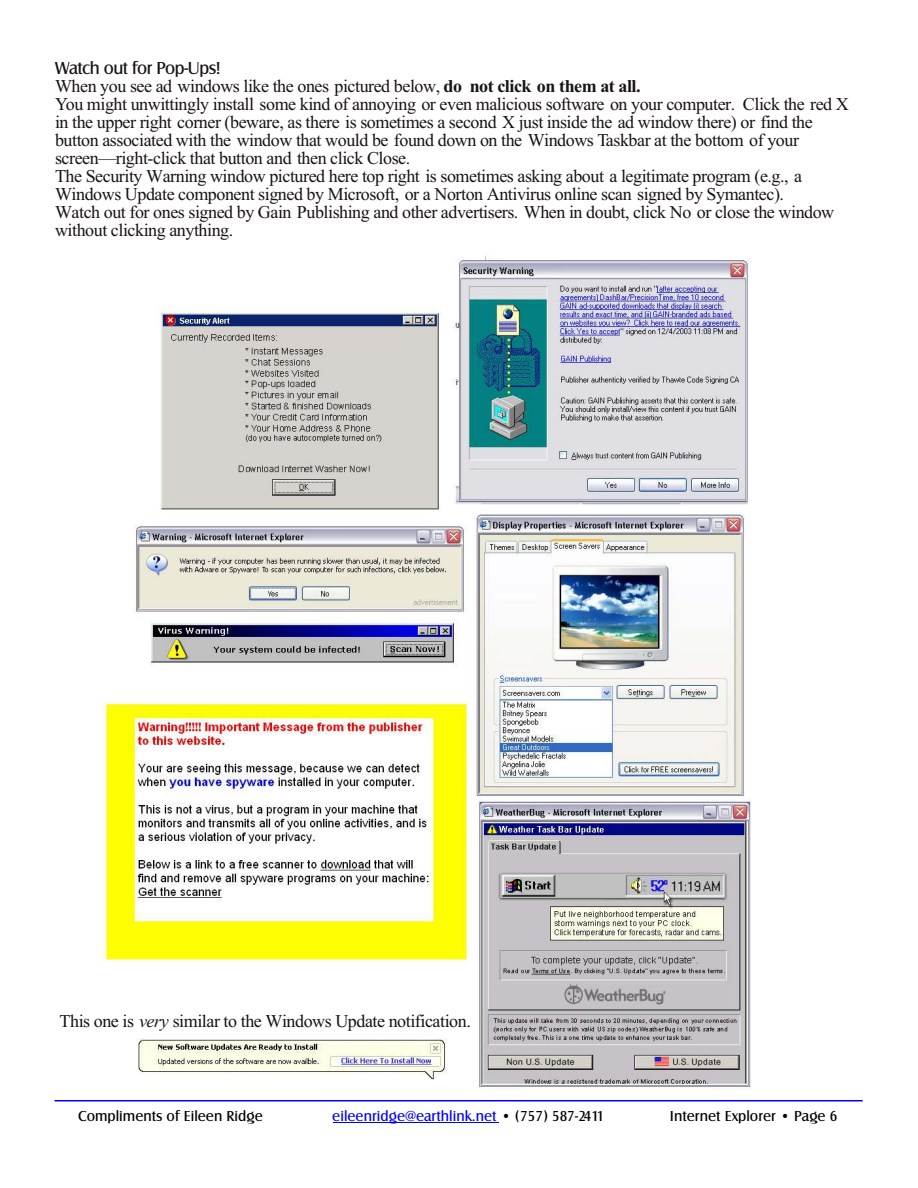
<style>
.page{position:relative;width:918px;height:1188px;background:#fff}
.page>*{position:absolute;margin:0;border:0;box-sizing:border-box;transform-origin:0 0}
.t1{font:18px/18px "Times New Roman";letter-spacing:-.025em;color:#171412}
.t2{font:18px "Castle T";letter-spacing:-.025em;color:#171412}
.t3{font:15px "Castle T";color:#000}
.t4{font:15px "Castle T";color:#00f}
.s1{font-weight:700}
.s2{font-style:italic}
.s3{color:#000}
</style>
<div class="page">
<hr style="left:333px;top:1122px;width:166px;height:1px;background:#00f">
<img style="left:102px;top:256px;width:655px;height:846px">
<hr style="left:55px;top:1100px;width:808px;height:1px;background:#00f">
<p class="t2" style="left:55px;top:59px;width:167px">Watch out for Pop-Ups!</p>
<p class="t1" style="left:55px;top:79px;width:795px">When you see ad windows like the ones pictured below, <span class="s1">do not click on them at all.<br></span>You might unwittingly install some kind of annoying or even malicious software on your computer. Click the red X in the upper right corner (beware, as there is sometimes a second X just inside the ad window there) or find the button associated with the window that would be found down on the Windows Taskbar at the bottom of your screen—right-click that button and then click Close.<br>The Security Warning window pictured here top right is sometimes asking about a legitimate program (e.g., a Windows Update component signed by Microsoft, or a Norton Antivirus online scan signed by Symantec).<br>Watch out for ones signed by Gain Publishing and other advertisers. When in doubt, click No or close the window without clicking anything.</p>
<p class="t1" style="left:60px;top:1014px;width:413px">This one is <span class="s2">very</span> similar to the Windows Update notification.</p>
<p class="t3" style="left:78px;top:1109px;width:186px">Compliments of Eileen Ridge</p>
<p class="t4" style="left:332px;top:1109px;width:274px">eileenridge@earthlink.net <span class="s3">• (757) 587-2411</span></p>
<p class="t3" style="left:670px;top:1109px;width:169px">Internet Explorer • Page 6</p>
</div>
